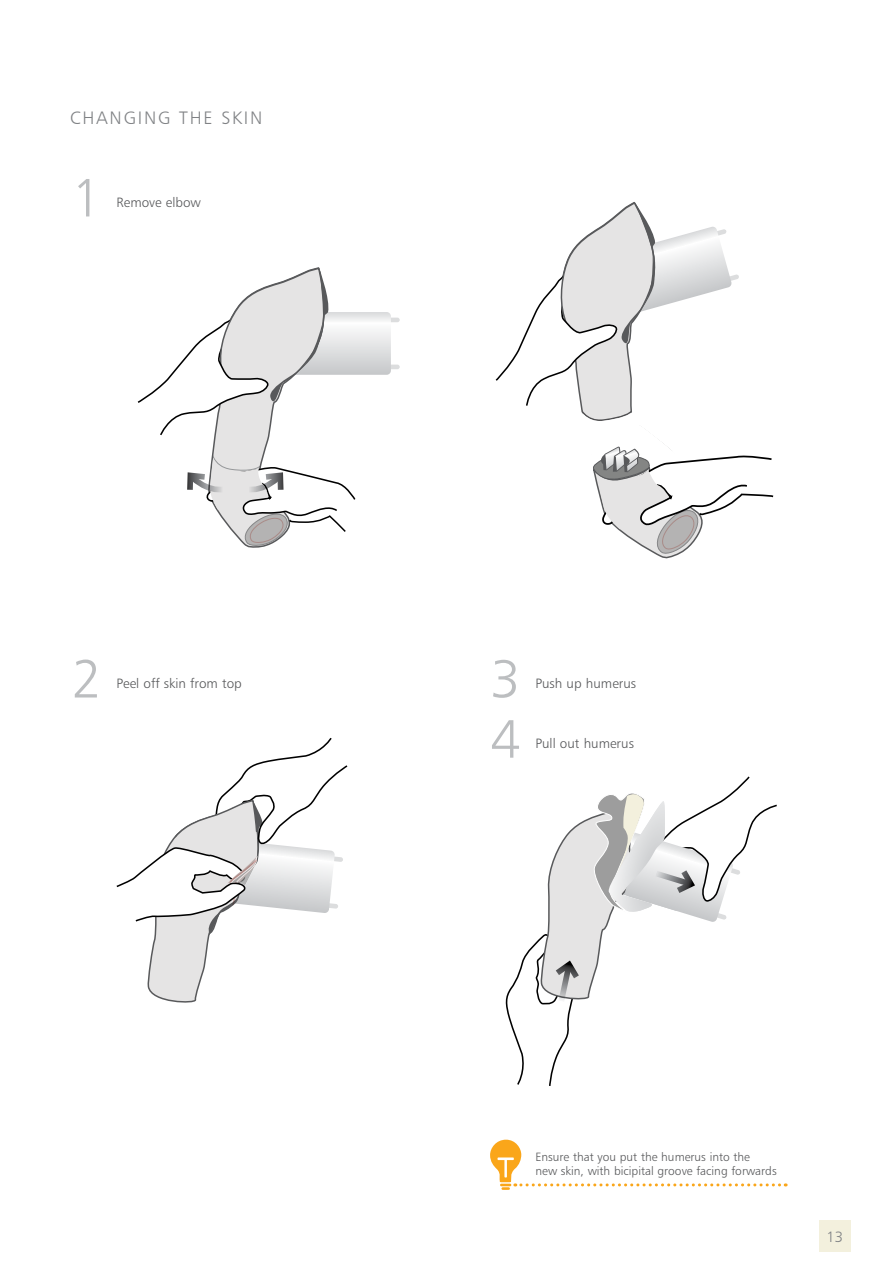
<style>
.page{position:relative;width:893px;height:1263px;background:#fff}
.page>*{position:absolute;margin:0;border:0;box-sizing:border-box;transform-origin:0 0}
.t1{font:54px/60.2px "Humanist 777 BT Light B";color:#bcbec0}
.t2{font:18px "Humanist 777 BT Light B";letter-spacing:.1em;color:#808285}
.t3{font:15px "Humanist 777 BT Light B";color:#808285}
.t4{font:13.5px "Humanist 777 BT Light B";color:#58595b}
.t5{font:12px/13.5px "Humanist 777 BT Light B";color:#58595b}
</style>
<div class="page">
<div style="left:819px;top:1220px;width:31px;height:32px;background:#f3f0dd"></div>
<hr style="left:381px;top:318px;width:19px;height:4px;background:#dcddde;border-radius:2px">
<hr style="left:381px;top:365px;width:19px;height:4px;background:#dcddde;border-radius:2px">
<svg style="left:137px;top:267px;width:254px;height:281px"></svg>
<svg style="left:490px;top:1140px;width:296px;height:50px"></svg>
<svg style="left:116px;top:738px;width:232px;height:265px"></svg>
<svg style="left:505px;top:776px;width:272px;height:310px"></svg>
<svg style="left:495px;top:202px;width:279px;height:357px"></svg>
<h2 class="t2" style="left:70px;top:107px;width:194px">CHANGING THE SKIN</h2>
<h1 class="t1" style="left:72px;top:167px;width:32px">1</h1>
<p class="t4" style="left:117px;top:194px;width:86px">Remove elbow</p>
<h1 class="t1" style="left:72px;top:648px;width:32px">2</h1>
<h1 class="t1" style="left:490px;top:648px;width:32px">3<br>4</h1>
<p class="t4" style="left:117px;top:675px;width:127px">Peel off skin from top</p>
<p class="t4" style="left:535px;top:675px;width:102px">Push up humerus</p>
<p class="t4" style="left:535px;top:735px;width:100px">Pull out humerus</p>
<p class="t5" style="left:535px;top:1150px;width:243px">Ensure that you put the humerus into the<br>new skin, with bicipital groove facing forwards</p>
<p class="t3" style="left:826px;top:1227px;width:18px">13</p>
</div>
